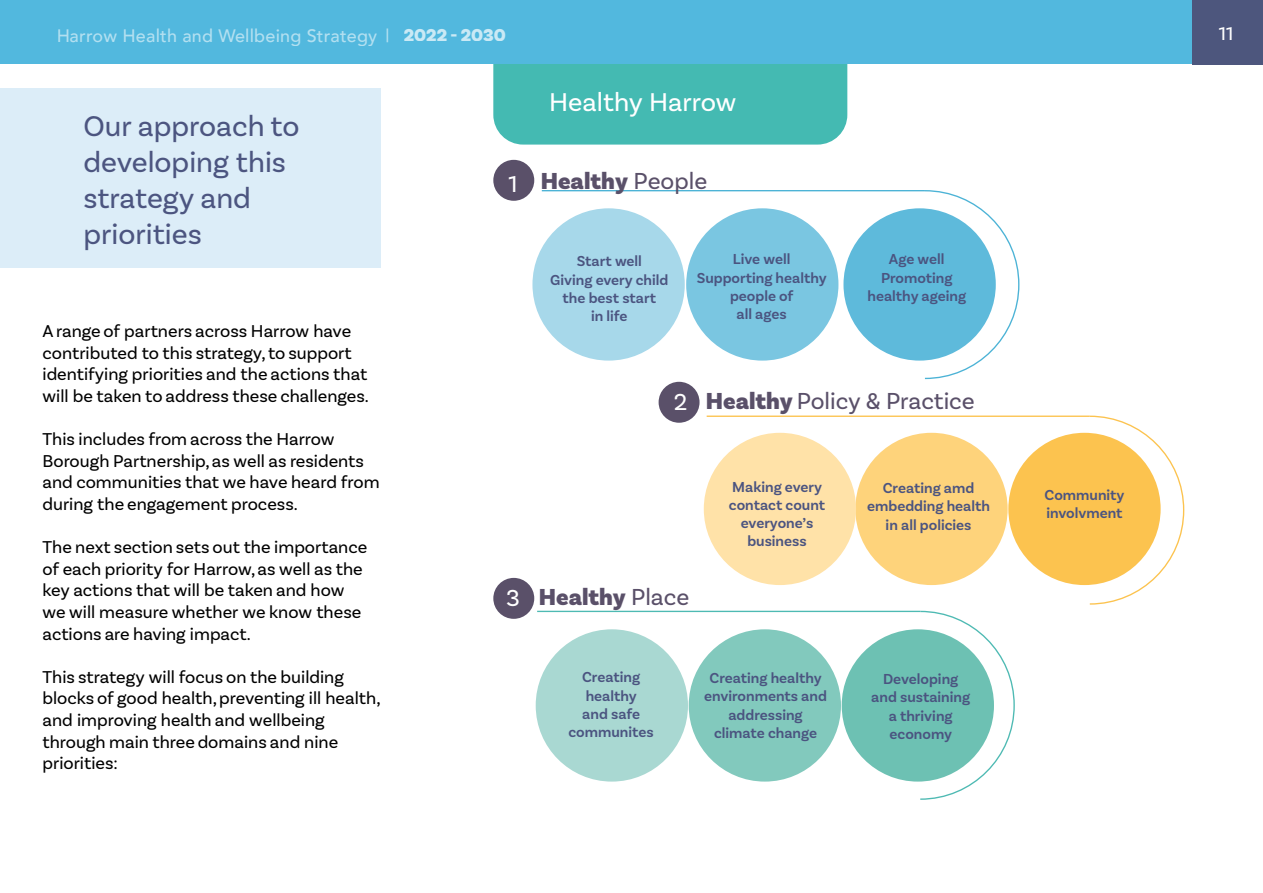
<style>
.page{position:relative;width:1263px;height:893px;background:#fff}
.page>*{position:absolute;margin:0;border:0;box-sizing:border-box;transform-origin:0 0}
.t1{font:30px/36px "Basic Sans";color:#4c5580}
.t2{font:27px "Basic Sans";color:#fff}
.t3{font:900 24.3px "Basic Sans";color:#5a5069}
.t4{font:24.3px "Basic Sans";color:#5a5069}
.t5{font:24.3px "Basic Sans";color:#fff}
.t6{font:19.5px "Basic Sans";color:#fff}
.t7{font:18px/21.6px "Basic Sans";color:#000}
.t8{font:500 18px "Avenir";letter-spacing:.01em;color:#fff}
.t9{font:600 15.15px/18.3px "Basic Sans";color:#4b5480;text-align:center}
.s1{font-family:"Basic Sans W05";font-weight:900}
.s2{font-weight:400;color:#fff}
.s3{font-weight:400}
.s4{font-weight:900}
</style>
<div class="page">
<div style="left:493px;top:6px;width:354px;height:139px;background:#44bab2;border-radius:30px"></div>
<div style="left:0;top:0;width:1241px;height:64px;background:#52b8de"></div>
<div style="left:1193px;top:0;width:70px;height:64px;background:#4d567d"></div>
<div style="left:0;top:88px;width:380px;height:180px;background:#dcedf8"></div>
<div style="left:843px;top:208px;width:153px;height:153px;background:#5ebadb;border-radius:50%"></div>
<div style="left:686px;top:208px;width:152px;height:153px;background:#7ac6e1;border-radius:50%"></div>
<div style="left:532px;top:208px;width:153px;height:153px;background:#a7d8ea;border-radius:50%"></div>
<div style="left:1008px;top:433px;width:152px;height:152px;background:#fcc34f;border-radius:50%"></div>
<div style="left:855px;top:433px;width:153px;height:152px;background:#fed37b;border-radius:50%"></div>
<div style="left:704px;top:433px;width:152px;height:152px;background:#ffe2a8;border-radius:50%"></div>
<div style="left:842px;top:629px;width:152px;height:153px;background:#6dc1b3;border-radius:50%"></div>
<div style="left:689px;top:629px;width:152px;height:153px;background:#82c9bd;border-radius:50%"></div>
<div style="left:536px;top:629px;width:152px;height:153px;background:#a9d8d2;border-radius:50%"></div>
<svg style="left:1088px;top:415px;width:97px;height:190px"></svg>
<hr style="left:707px;top:416px;width:383px;height:1px;background:#fcc34f">
<svg style="left:923px;top:190px;width:97px;height:190px"></svg>
<hr style="left:542px;top:190px;width:383px;height:1px;background:#4cb3d6">
<svg style="left:919px;top:610px;width:96px;height:190px"></svg>
<hr style="left:537px;top:611px;width:383px;height:1px;background:#4ebab3">
<div style="left:493px;top:160px;width:41px;height:41px;background:#5a5069;border-radius:50%"></div>
<div style="left:493px;top:578px;width:41px;height:41px;background:#5a5069;border-radius:50%"></div>
<div style="left:659px;top:382px;width:40px;height:41px;background:#5a5069;border-radius:50%"></div>
<p class="t8" style="left:56px;top:20px;width:451px">Harrow Health and Wellbeing Strategy | <span class="s1">2022 - 2030</span></p>
<p class="t6" style="left:1219px;top:22px;width:16px">11</p>
<h1 class="t1" style="left:83px;top:107px;width:218px">Our approach to developing this strategy and priorities</h1>
<p class="t7" style="left:43px;top:320px;width:328px">A range of partners across Harrow have contributed to this strategy, to support identifying priorities and the actions that will be taken to address these challenges.</p>
<p class="t7" style="left:43px;top:428px;width:339px">This includes from across the Harrow Borough Partnership, as well as residents and communities that we have heard from during the engagement process.</p>
<p class="t7" style="left:43px;top:536px;width:326px">The next section sets out the importance of each priority for Harrow, as well as the key actions that will be taken and how we will measure whether we know these actions are having impact.</p>
<p class="t7" style="left:43px;top:666px;width:340px">This strategy will focus on the building blocks of good health, preventing ill health, and improving health and wellbeing through main three domains and nine priorities:</p>
<h2 class="t2" style="left:549px;top:86px;width:189px">Healthy Harrow</h2>
<h3 class="t3" style="left:508px;top:166px;width:200px"><span class="s2">1</span> Healthy <span class="s3">P</span><span class="s3">eople</span></h3>
<p class="t9" style="left:550px;top:252px;width:120px">Start well<br>Giving every child the best start<br>in life</p>
<p class="t9" style="left:697px;top:250px;width:132px">Live well<br>Supporting healthy people of<br>all ages</p>
<p class="t9" style="left:867px;top:250px;width:100px">Age well<br>Promoting healthy ageing</p>
<h3 class="t5" style="left:674px;top:387px;width:15px">2</h3>
<h3 class="t4" style="left:706px;top:386px;width:270px"><span class="s4">Healthy</span> Policy &amp; Practice</h3>
<h3 class="t5" style="left:506px;top:583px;width:15px">3</h3>
<h3 class="t3" style="left:539px;top:582px;width:152px">Healthy <span class="s3">Place</span></h3>
<p class="t9" style="left:729px;top:477px;width:98px">Making every contact count everyone’s business</p>
<p class="t9" style="left:867px;top:479px;width:124px">Creating amd embedding health in all policies</p>
<p class="t9" style="left:1044px;top:486px;width:81px;text-align:left">Community involvment</p>
<p class="t9" style="left:568px;top:668px;width:87px">Creating healthy<br>and safe communites</p>
<p class="t9" style="left:704px;top:669px;width:124px">Creating healthy environments and addressing climate change</p>
<p class="t9" style="left:871px;top:670px;width:100px">Developing and sustaining a thriving economy</p>
</div>
